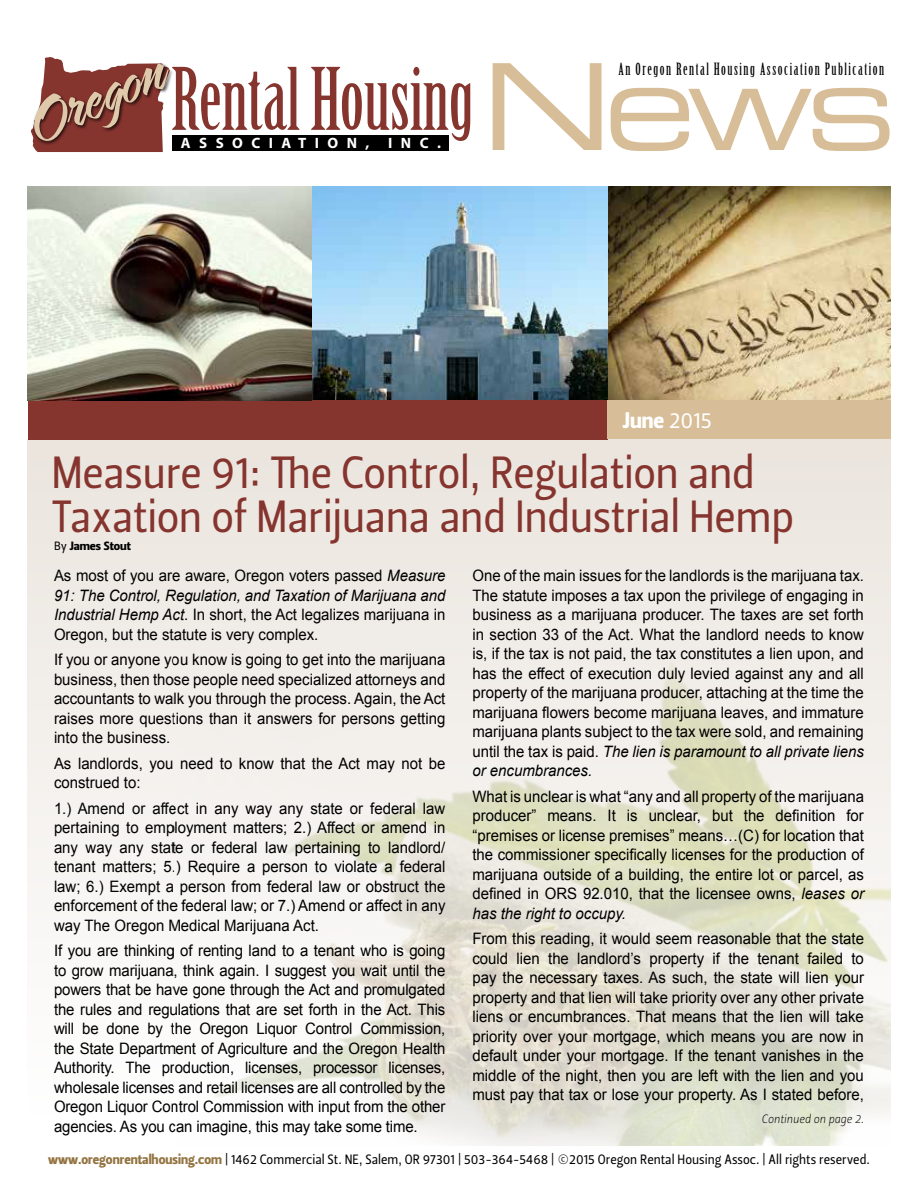
<style>
.page{position:relative;width:918px;height:1188px;background:#fff}
.page>*{position:absolute;margin:0;border:0;box-sizing:border-box;transform-origin:0 0}
.t1{font:120px "Eurostile Extended Two";color:#d7be98}
.t2{font:84px "Birch Std";color:#85342e}
.t3{font:45px/43.5px "Leitura Sans Grot 2";letter-spacing:-.01em;color:#85342e;scale:.95 1}
.t4{font:22.5px "Leitura Sans Grot 4";color:#fff;scale:.95 1}
.t5{font:16.5px "Birch Std";letter-spacing:.09em;color:#000}
.t6{font:15.75px/19.5px "Arial";color:#000;text-align:justify;scale:.95 1}
.t7{font:700 15px "Myriad";letter-spacing:.56em;color:#fff}
.t8{font:13.5px "Leitura Sans Grot 2";color:#000;scale:.95 1}
.t9{font:12px "Leitura Sans Italic 1";color:#000;scale:.95 1}
.t10{font:12px "Leitura Sans Grot 4";color:#000}
.s1{font-family:"Leitura Sans Grot 2"}
.s2{font-style:italic}
.s3{font-family:"Leitura Sans Grot 4";color:#937441}
</style>
<div class="page">
<div style="left:28px;top:439px;width:863px;height:675px;background:linear-gradient(to bottom,#ebe4dd,#fefefe)"></div>
<img style="left:608px;top:186px;width:283px;height:214px">
<img style="left:311px;top:186px;width:297px;height:214px">
<div style="left:28px;top:400px;width:580px;height:39px;background:#85342e"></div>
<div style="left:608px;top:400px;width:283px;height:39px;background:#d7be98"></div>
<div style="left:172px;top:135px;width:276px;height:15px;background:#000"></div>
<div style="left:33px;top:62px;width:140px;height:83px;background:#000;opacity:.75"></div>
<svg style="left:31px;top:57px;width:139px;height:95px"></svg>
<img style="left:28px;top:186px;width:283px;height:214px">
<img style="left:174px;top:640px;width:717px;height:505px">
<h2 class="t2" style="left:171px;top:52px;width:304px">Rental Housing</h2>
<p class="t7" style="left:181px;top:135px;width:190px">ASSOCIATION,</p>
<p class="t7" style="left:388px;top:135px;width:54px">INC.</p>
<p class="t5" style="left:619px;top:60px;width:267px">An Oregon Rental Housing Association Publication</p>
<h1 class="t1" style="left:482px;top:25px;width:417px">News</h1>
<h3 class="t4" style="left:623px;top:405px;width:95px">June <span class="s1">2015</span></h3>
<h3 class="t3" style="left:51px;top:451px;width:783px">Measure 91: The Control, Regulation and<br>Taxation of Marijuana and Industrial Hemp</h3>
<p class="t6" style="left:54px;top:566px;width:414px">As most of you are aware, Oregon voters passed <span class="s2">Measure 91: The Control, Regulation, and Taxation of Marijuana and Industrial Hemp Act</span>. In short, the Act legalizes marijuana in Oregon, but the statute is very complex.</p>
<p class="t6" style="left:54px;top:650px;width:414px">If you or anyone you know is going to get into the marijuana business, then those people need specialized attorneys and accountants to walk you through the process. Again, the Act raises more questions than it answers for persons getting into the business.</p>
<p class="t6" style="left:54px;top:754px;width:414px">As landlords, you need to know that the Act may not be construed to:</p>
<p class="t6" style="left:54px;top:799px;width:414px">1.) Amend or affect in any way any state or federal law pertaining to employment matters; 2.) Affect or amend in any way any state or federal law pertaining to landlord/ tenant matters; 5.) Require a person to violate a federal law; 6.) Exempt a person from federal law or obstruct the enforcement of the federal law; or 7.) Amend or affect in any way The Oregon Medical Marijuana Act.</p>
<p class="t6" style="left:54px;top:941px;width:414px">If you are thinking of renting land to a tenant who is going to grow marijuana, think again. I suggest you wait until the powers that be have gone through the Act and promulgated the rules and regulations that are set forth in the Act. This will be done by the Oregon Liquor Control Commission, the State Department of Agriculture and the Oregon Health Authority. The production, licenses, processor licenses, wholesale licenses and retail licenses are all controlled by the Oregon Liquor Control Commission with input from the other agencies. As you can imagine, this may take some time.</p>
<p class="t10" style="left:54px;top:538px;width:79px"><span class="s1">By</span> James Stout</p>
<p class="t6" style="left:473px;top:566px;width:414px">One of the main issues for the landlords is the marijuana tax.<br>The statute imposes a tax upon the privilege of engaging in business as a marijuana producer. The taxes are set forth in section 33 of the Act. What the landlord needs to know is, if the tax is not paid, the tax constitutes a lien upon, and has the effect of execution duly levied against any and all property of the marijuana producer, attaching at the time the marijuana flowers become marijuana leaves, and immature marijuana plants subject to the tax were sold, and remaining until the tax is paid. <span class="s2">The lien is paramount to all private liens or encumbrances.</span></p>
<p class="t6" style="left:473px;top:787px;width:414px">What is unclear is what “any and all property of the marijuana producer” means. It is unclear, but the definition for “premises or license premises” means…(C) for location that the commissioner specifically licenses for the production of marijuana outside of a building, the entire lot or parcel, as defined in ORS 92.010, that the licensee owns, <span class="s2">leases or has the right to occupy.</span></p>
<p class="t6" style="left:473px;top:929px;width:414px">From this reading, it would seem reasonable that the state could lien the landlord’s property if the tenant failed to pay the necessary taxes. As such, the state will lien your property and that lien will take priority over any other private liens or encumbrances. That means that the lien will take priority over your mortgage, which means you are now in default under your mortgage. If the tenant vanishes in the middle of the night, then you are left with the lien and you must pay that tax or lose your property. As I stated before,</p>
<p class="t9" style="left:762px;top:1111px;width:109px">Continued on page 2.</p>
<p class="t8" style="left:48px;top:1150px;width:867px"><span class="s3">www.oregonrentalhousing.com</span> | 1462 Commercial St. NE, Salem, OR 97301 | 503-364-5468 | ©2015 Oregon Rental Housing Assoc. | All rights reserved.</p>
</div>
